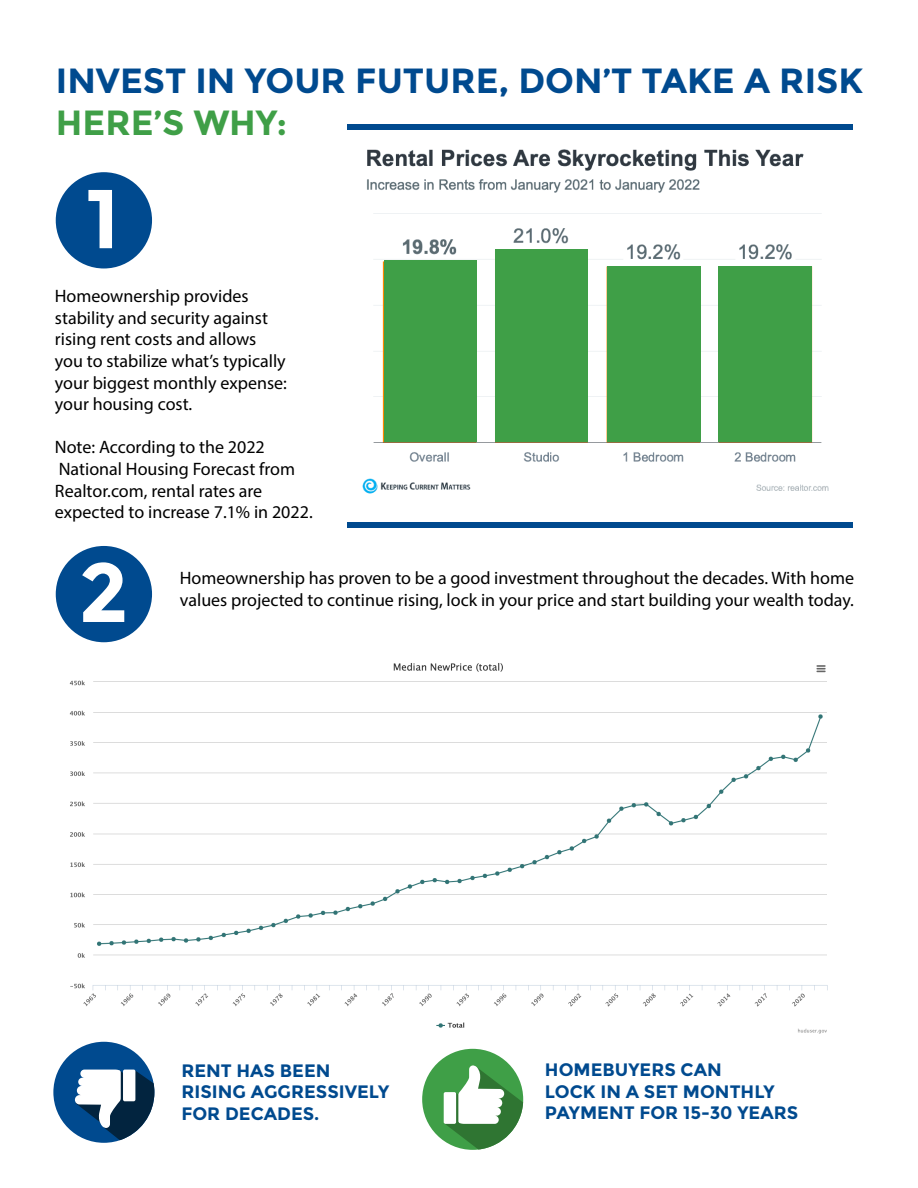
<style>
.page{position:relative;width:918px;height:1188px;background:#fff}
.page>*{position:absolute;margin:0;border:0;box-sizing:border-box;transform-origin:0 0}
.t1{font:700 83.4px "Montserrat";color:#fff}
.t2{font:700 34.95px "Montserrat";color:#004a8f}
.t3{font:700 34.95px "Montserrat";color:#3f9f47}
.t4{font:18px/21.6px "Myriad Pro";color:#000}
.t5{font:700 18px/21.6px "Montserrat";color:#004a8f}
</style>
<div class="page">
<img style="left:362px;top:149px;width:467px;height:345px">
<img style="left:69px;top:663px;width:759px;height:382px">
<div style="left:384px;top:261px;width:92px;height:181px;background:#3f9f47"></div>
<div style="left:496px;top:250px;width:92px;height:192px;background:#3f9f47"></div>
<div style="left:607px;top:266px;width:93px;height:176px;background:#3f9f47"></div>
<div style="left:718px;top:266px;width:94px;height:176px;background:#3f9f47"></div>
<div style="left:347px;top:124px;width:506px;height:5px;background:#004a8f"></div>
<div style="left:347px;top:522px;width:506px;height:5px;background:#004a8f"></div>
<div style="left:56px;top:172px;width:96px;height:96px;background:#004a8f;border-radius:50%"></div>
<div style="left:56px;top:546px;width:96px;height:96px;background:#004a8f;border-radius:50%"></div>
<div style="left:422px;top:1049px;width:101px;height:101px;background:#3f9f47;border-radius:50%"></div>
<svg style="left:444px;top:1065px;width:79px;height:85px"></svg>
<div style="left:444px;top:1092px;width:12px;height:32px;background:#fff;border-radius:2px"></div>
<div style="left:53px;top:1042px;width:101px;height:101px;background:#004a8f;border-radius:50%"></div>
<svg style="left:75px;top:1070px;width:79px;height:70px"></svg>
<div style="left:123px;top:1070px;width:12px;height:31px;background:#fff;border-radius:2px"></div>
<h2 class="t2" style="left:56px;top:60px;width:809px">INVEST IN YOUR FUTURE, DON’T TAKE A RISK</h2>
<h2 class="t3" style="left:56px;top:102px;width:233px">HERE’S WHY:</h2>
<h1 class="t1" style="left:86px;top:169px;width:35px">1</h1>
<p class="t4" style="left:55px;top:285px;width:234px">Homeownership provides stability and security against rising rent costs and allows you to stabilize what’s typically your biggest monthly expense: your housing cost.</p>
<p class="t4" style="left:55px;top:436px;width:259px">Note: According to the 2022<br>National Housing Forecast from<br>Realtor.com, rental rates are expected to increase 7.1% in 2022.</p>
<h1 class="t1" style="left:78px;top:543px;width:52px">2</h1>
<p class="t4" style="left:180px;top:567px;width:676px">Homeownership has proven to be a good investment throughout the decades. With home values projected to continue rising, lock in your price and start building your wealth today.</p>
<p class="t5" style="left:181px;top:1060px;width:209px">RENT HAS BEEN<br>RISING AGGRESSIVELY<br>FOR DECADES.</p>
<p class="t5" style="left:545px;top:1059px;width:255px">HOMEBUYERS CAN<br>LOCK IN A SET MONTHLY<br>PAYMENT FOR 15-30 YEARS</p>
</div>
